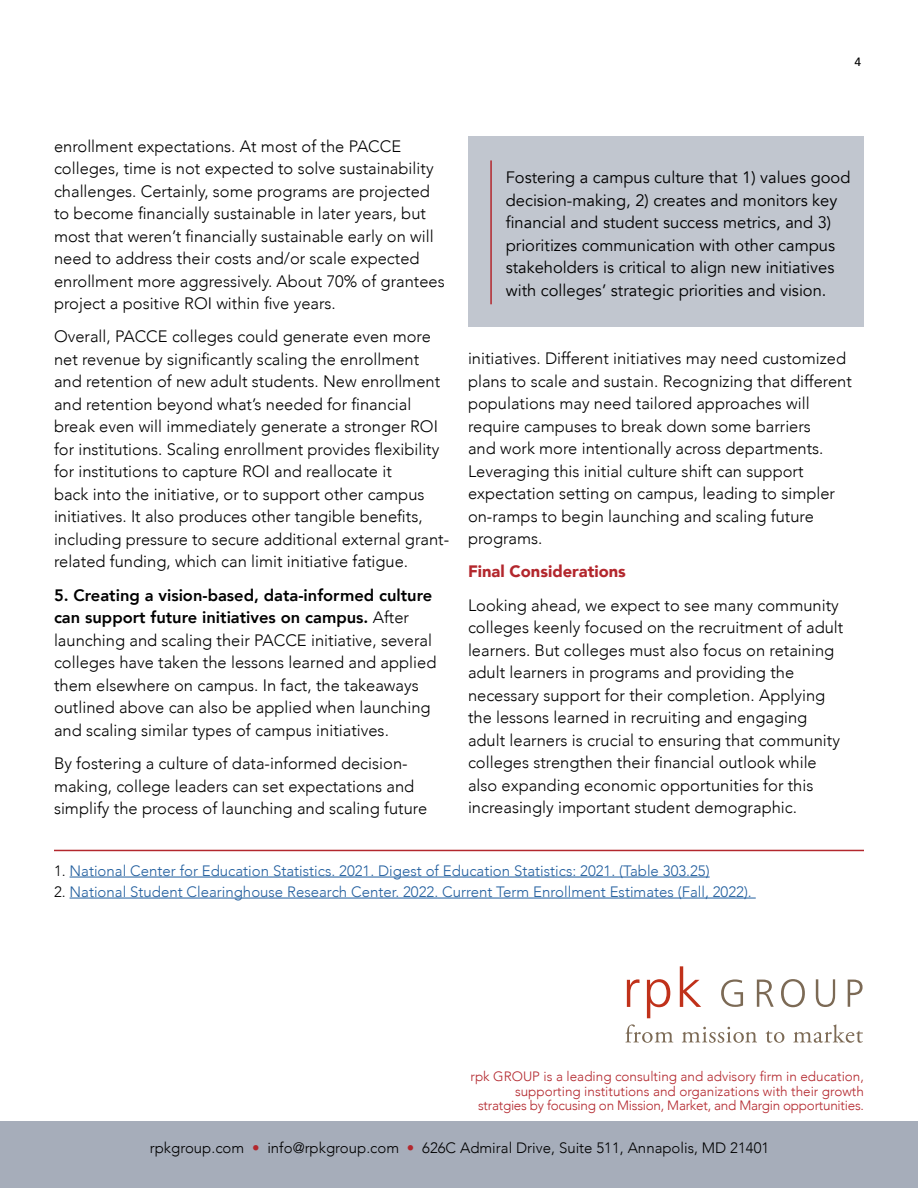
<style>
.page{position:relative;width:918px;height:1188px;background:#fff}
.page>*{position:absolute;margin:0;border:0;box-sizing:border-box;transform-origin:0 0}
.t1{font:300 16.5px/22.5px "Avenir";color:#000}
.t2{font:16.5px/22.5px "Avenir";color:#000}
.t3{font:900 16.5px "Avenir";color:#b3272d}
.t4{font:300 15px "Avenir";color:#215e9e}
.t5{font:300 15px "Avenir";color:#000}
.t6{font:300 13.5px/14.2px "Avenir";color:#b3272d;text-align:right}
.t7{font:500 12px "Avenir";color:#000}
.s1{font-weight:800}
.s2{color:#000}
.s3{color:#b3272d}
</style>
<div class="page">
<hr style="left:70px;top:877px;width:640px;height:1px;background:#215e9e">
<hr style="left:70px;top:898px;width:686px;height:1px;background:#215e9e">
<div style="left:468px;top:136px;width:396px;height:191px;background:#c1c6cf"></div>
<hr style="left:490px;top:160px;width:2px;height:144px;background:#b3272d">
<hr style="left:54px;top:850px;width:810px;height:1px;background:#b3272d">
<div style="left:0;top:1121px;width:918px;height:67px;background:#a6adba"></div>
<svg style="left:627px;top:979px;width:12px;height:28px"></svg>
<svg style="left:647px;top:979px;width:23px;height:39px"></svg>
<svg style="left:680px;top:966px;width:21px;height:41px"></svg>
<svg style="left:626px;top:1024px;width:47px;height:19px"></svg>
<svg style="left:682px;top:1027px;width:75px;height:16px"></svg>
<svg style="left:766px;top:1031px;width:18px;height:12px"></svg>
<svg style="left:793px;top:1024px;width:70px;height:19px"></svg>
<svg style="left:721px;top:979px;width:22px;height:28px"></svg>
<svg style="left:757px;top:980px;width:17px;height:27px"></svg>
<svg style="left:781px;top:979px;width:24px;height:28px"></svg>
<svg style="left:816px;top:979px;width:19px;height:28px"></svg>
<svg style="left:848px;top:980px;width:15px;height:27px"></svg>
<p class="t7" style="left:855px;top:51px;width:8px">4</p>
<p class="t1" style="left:54px;top:135px;width:392px">enrollment expectations. At most of the PACCE colleges, time is not expected to solve sustainability challenges. Certainly, some programs are projected to become financially sustainable in later years, but most that weren’t financially sustainable early on will need to address their costs and/or scale expected enrollment more aggressively. About 70% of grantees project a positive ROI within five years.</p>
<p class="t1" style="left:54px;top:325px;width:397px">Overall, PACCE colleges could generate even more net revenue by significantly scaling the enrollment and retention of new adult students. New enrollment and retention beyond what’s needed for financial break even will immediately generate a stronger ROI for institutions. Scaling enrollment provides flexibility for institutions to capture ROI and reallocate it<br>back into the initiative, or to support other campus initiatives. It also produces other tangible benefits, including pressure to secure additional external grant&shy;related funding, which can limit initiative fatigue.</p>
<p class="t1" style="left:54px;top:584px;width:384px"><span class="s1">5. Creating a vision-based, data-informed culture can support future initiatives on campus.</span> After launching and scaling their PACCE initiative, several colleges have taken the lessons learned and applied them elsewhere on campus. In fact, the takeaways outlined above can also be applied when launching and scaling similar types of campus initiatives.</p>
<p class="t1" style="left:54px;top:752px;width:375px">By fostering a culture of data-informed decision&shy;making, college leaders can set expectations and simplify the process of launching and scaling future</p>
<p class="t2" style="left:506px;top:167px;width:346px">Fostering a campus culture that 1) values good decision-making, 2) creates and monitors key financial and student success metrics, and 3) prioritizes communication with other campus stakeholders is critical to align new initiatives with colleges’ strategic priorities and vision.</p>
<p class="t1" style="left:468px;top:347px;width:385px">initiatives. Different initiatives may need customized plans to scale and sustain. Recognizing that different populations may need tailored approaches will require campuses to break down some barriers<br>and work more intentionally across departments.<br>Leveraging this initial culture shift can support expectation setting on campus, leading to simpler on-ramps to begin launching and scaling future programs.</p>
<p class="t3" style="left:468px;top:558px;width:159px">Final Considerations</p>
<p class="t1" style="left:468px;top:594px;width:377px">Looking ahead, we expect to see many community colleges keenly focused on the recruitment of adult learners. But colleges must also focus on retaining adult learners in programs and providing the necessary support for their completion. Applying the lessons learned in recruiting and engaging adult learners is crucial to ensuring that community colleges strengthen their financial outlook while also expanding economic opportunities for this increasingly important student demographic.</p>
<p class="t4" style="left:54px;top:862px;width:657px"><span class="s2">1.</span> National Center for Education Statistics. 2021. Digest of Education Statistics: 2021. (Table 303.25)</p>
<p class="t4" style="left:54px;top:883px;width:699px"><span class="s2">2.</span> National Student Clearinghouse Research Center. 2022. Current Term Enrollment Estimates (Fall, 2022).</p>
<p class="t6" style="left:471px;top:1070px;width:395px">rpk GROUP is a leading consulting and advisory firm in education, supporting institutions and organizations with their growth stratgies by focusing on Mission, Market, and Margin opportunities.</p>
<p class="t5" style="left:150px;top:1139px;width:621px">rpkgroup.com <span class="s3">•</span> info@rpkgroup.com <span class="s3">•</span> 626C Admiral Drive, Suite 511, Annapolis, MD 21401</p>
</div>
